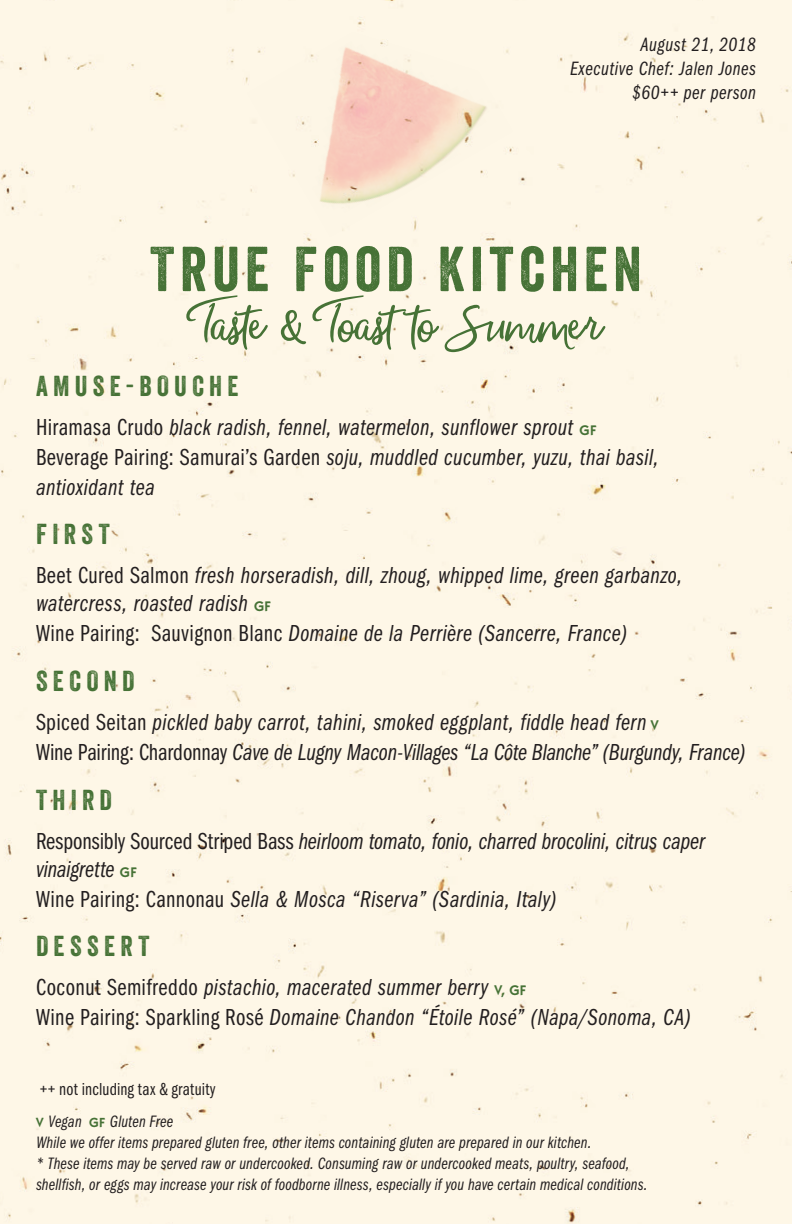
<style>
.page{position:relative;width:792px;height:1224px;background:#fef7e7}
.page>*{position:absolute;margin:0;border:0;box-sizing:border-box;transform-origin:0 0}
.t1{font:61.4px "Veneer";letter-spacing:.09em;color:#467236}
.t2{font:52px "Money Penny Script";letter-spacing:.01em;color:#467236}
.t3{font:28px "Veneer";letter-spacing:.19em;color:#467236}
.t4{font:24px/30px "Franklin Gothic Book Cmpr Ital";letter-spacing:.015em;color:#231f20}
.t5{font:24px/28px "Franklin Gothic Book Cmpr Ital";letter-spacing:-.005em;color:#231f20}
.t6{font:24px "Franklin Gothic Book Cmpr Ital";letter-spacing:-.01em;color:#231f20}
.t7{font:20px "Franklin Gothic Book Cmpr Ital";letter-spacing:.025em;color:#231f20}
.t8{font:18px "Franklin Gothic Book Cmpr";letter-spacing:.01em;color:#231f20}
.t9{font:17.2px/21px "Franklin Gothic Book Cmpr Ital";letter-spacing:.01em;color:#231f20}
.s1{font-family:"Franklin Gothic Book Cmpr"}
.s2{font-family:"Itc Kabel";font-weight:600;font-size:14px;color:#467236}
.s3{font-family:"Itc Kabel";font-weight:600;font-size:13.4px;color:#467236}
</style>
<div class="page">
<img style="left:247px;top:32px;width:266px;height:205px">
<p class="t7" style="left:641px;top:34px;width:117px">August 21, 2018</p>
<p class="t7" style="left:570px;top:58px;width:187px">Executive Chef: Jalen Jones</p>
<p class="t7" style="left:632px;top:82px;width:125px">$60++ per person</p>
<p class="t1" style="left:150px;top:232px;width:493px">TRUE FOOD KITCHEN</p>
<p class="t2" style="left:192px;top:289px;width:410px">Taste &amp; Toast to Summer</p>
<p class="t3" style="left:36px;top:369px;width:204px">AMUSE-BOUCHE</p>
<p class="t4" style="left:36px;top:412px;width:562px"><span class="s1">Hiramasa Crudo</span> black radish, fennel, watermelon, sunflower sprout <span class="s2">GF</span></p>
<p class="t4" style="left:36px;top:442px;width:624px"><span class="s1">Beverage Pairing: Samurai’s Garden</span> soju, muddled cucumber, yuzu, thai basil, antioxidant tea</p>
<p class="t3" style="left:36px;top:517px;width:75px">FIRST</p>
<p class="t4" style="left:36px;top:562px;width:648px;line-height:28px"><span class="s1">Beet Cured Salmon</span> fresh horseradish, dill, zhoug, whipped lime, green garbanzo, watercress, roasted radish <span class="s2">GF</span></p>
<p class="t4" style="left:36px;top:619px;width:592px"><span class="s1">Wine Pairing: Sauvignon Blanc</span> Domaine de la Perrière (Sancerre, France)</p>
<p class="t3" style="left:36px;top:664px;width:100px">SECOND</p>
<p class="t4" style="left:36px;top:708px;width:624px"><span class="s1">Spiced Seitan</span> pickled baby carrot, tahini, smoked eggplant, fiddle head fern <span class="s2">V</span></p>
<p class="t6" style="left:36px;top:739px;width:711px"><span class="s1">Wine Pairing: Chardonnay</span> Cave de Lugny Macon-Villages “La Côte Blanche” (Burgundy, France)</p>
<p class="t3" style="left:36px;top:782px;width:77px">THIRD</p>
<p class="t5" style="left:36px;top:827px;width:671px"><span class="s1">Responsibly Sourced Striped Bass</span> heirloom tomato, fonio, charred brocolini, citrus caper vinaigrette <span class="s2">GF</span></p>
<p class="t4" style="left:36px;top:884px;width:522px"><span class="s1">Wine Pairing: Cannonau</span> Sella &amp; Mosca “Riserva” (Sardinia, Italy)</p>
<p class="t3" style="left:36px;top:929px;width:115px">DESSERT</p>
<p class="t4" style="left:36px;top:973px;width:492px"><span class="s1">Coconut Semifreddo</span> pistachio, macerated summer berry <span class="s2">V, GF</span></p>
<p class="t4" style="left:36px;top:1003px;width:656px"><span class="s1">Wine Pairing: Sparkling Rosé</span> Domaine Chandon “Étoile Rosé” (Napa/Sonoma, CA)</p>
<p class="t8" style="left:40px;top:1079px;width:177px">++ not including tax &amp; gratuity</p>
<p class="t9" style="left:36px;top:1111px;width:557px"><span class="s3">V</span> Vegan <span class="s3">GF</span> Gluten Free<br>While we offer items prepared gluten free, other items containing gluten are prepared in our kitchen.</p>
<p class="t9" style="left:36px;top:1153px;width:613px">* These items may be served raw or undercooked. Consuming raw or undercooked meats, poultry, seafood, shellfish, or eggs may increase your risk of foodborne illness, especially if you have certain medical conditions.</p>
</div>
